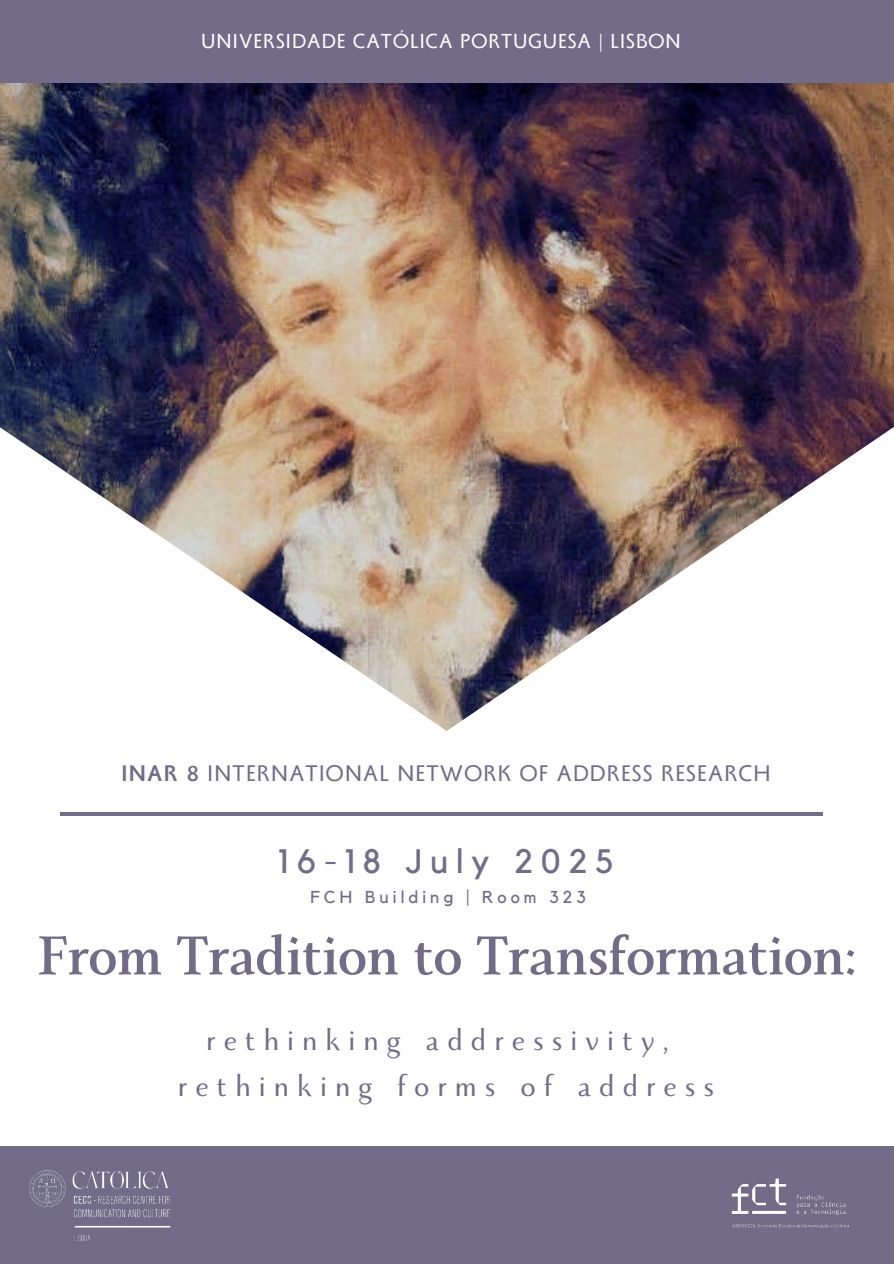
<style>
.page{position:relative;width:894px;height:1264px;background:#fff}
.page>*{position:absolute;margin:0;border:0;box-sizing:border-box;transform-origin:0 0}
.t1{font:700 60.75px "Monterchi Serif";letter-spacing:-.02em;color:#726c89}
.t2{font:33.75px/46.2px "Monterchi";letter-spacing:.24em;color:#726c89;text-align:center}
.t3{font:33.75px "Kollektif";letter-spacing:.24em;color:#726c89}
.t4{font:25.2px "Monterchi Sans";letter-spacing:.05em;color:#726c89}
.t5{font:22.65px "Monterchi Sans";letter-spacing:.05em;color:#fff}
.t6{font:17.25px "Kollektif";letter-spacing:.24em;color:#726c89}
.s1{font-weight:700}
</style>
<div class="page">
<img style="left:0;top:83px;width:893px;height:648px">
<div style="left:0;top:0;width:893px;height:83px;background:#726c89"></div>
<div style="left:0;top:1146px;width:893px;height:117px;background:#726c89"></div>
<hr style="left:60px;top:812px;width:762px;height:3px;background:#726c89">
<img style="left:731px;top:1178px;width:118px;height:50px">
<img style="left:29px;top:1170px;width:142px;height:71px">
<h3 class="t5" style="left:201px;top:30px;width:480px">UNIVERSIDADE CATÓLICA PORTUGUESA | LISBON</h3>
<p class="t4" style="left:121px;top:761px;width:650px"><span class="s1">INAR 8</span> INTERNATIONAL NETWORK OF ADDRESS RESEARCH</p>
<h1 class="t3" style="left:278px;top:845px;width:336px">16-18 July 2025</h1>
<h2 class="t6" style="left:310px;top:889px;width:276px">FCH Building | Room 323</h2>
<p class="t1" style="left:37px;top:925px;width:821px">From Tradition to Transformation:</p>
<p class="t2" style="left:178px;top:1021px;width:537px">rethinking addressivity, rethinking forms of address</p>
</div>
